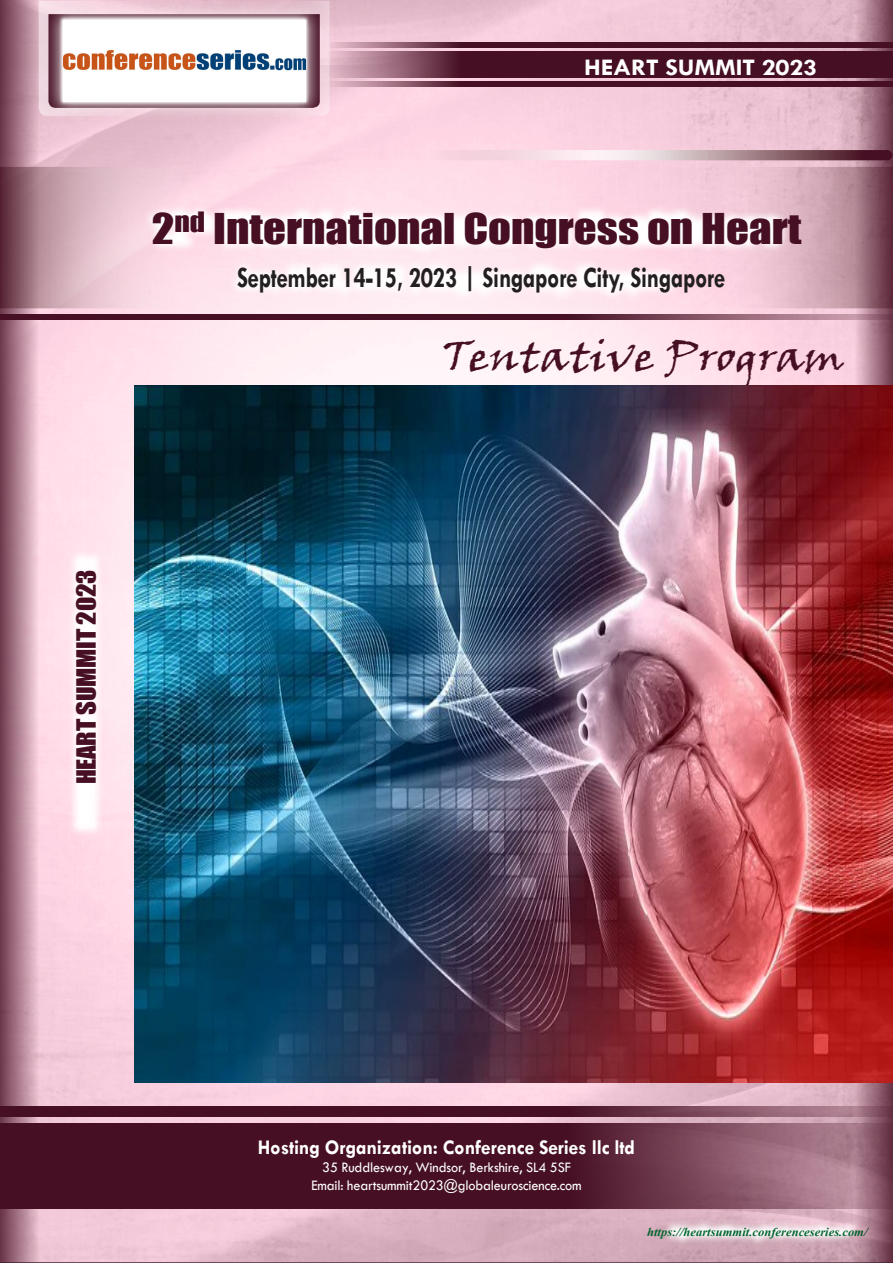
<style>
.page{position:relative;width:893px;height:1263px;background:#fff}
.page>*{position:absolute;margin:0;border:0;box-sizing:border-box;transform-origin:0 0}
.t1{font:41.7px "Viner Hand ITC";color:#460f23;scale:1.1 1}
.t2{font:39px "Impact";color:#460f23;scale:1.15 1}
.t3{font:700 29.7px "Tw Cen";letter-spacing:-.01em;color:#231f20;scale:.78 1}
.t4{font:24.45px "Impact";letter-spacing:-.01em;color:#460f23;scale:1.1 1}
.t5{font:700 24px "Tw Cen";letter-spacing:-.01em;color:#fff;scale:1.1 1}
.t6{font:700 21px "Tw Cen";letter-spacing:-.01em;color:#fff;scale:.95 1}
.t7{font:15px/18px "Tw Cen";letter-spacing:-.01em;color:#fff;text-align:center;scale:.95 1}
.t8{font:italic 700 12px "Times New Roman";color:#00652e;scale:1.05 1}
.s1{font-style:inherit}
</style>
<div class="page">
<img style="left:39px;top:0;width:815px;height:1261px">
<svg style="left:662px;top:1219px;width:192px;height:28px"></svg>
<svg style="left:335px;top:51px;width:519px;height:27px;background:#592437"></svg>
<svg style="left:335px;top:82px;width:519px;height:5px;background:#5a2438"></svg>
<svg style="left:335px;top:42px;width:519px;height:5px;background:#592437"></svg>
<svg style="left:39px;top:1px;width:296px;height:120px;background:#efceda"></svg>
<div style="left:43px;top:0;width:282px;height:122px;background:#fff;opacity:.75"></div>
<img style="left:63px;top:20px;width:242px;height:82px">
<svg style="left:0;top:0;width:39px;height:1263px;background:#ae8090"></svg>
<svg style="left:854px;top:0;width:39px;height:1263px;background:#986879"></svg>
<svg style="left:284px;top:150px;width:608px;height:10px;background:#d0b1ba"></svg>
<svg style="left:1px;top:315px;width:891px;height:5px;background:#5f2a3d"></svg>
<svg style="left:395px;top:170px;width:495px;height:135px;background:#ddb5c3"></svg>
<div style="left:0;top:167px;width:893px;height:141px;border:2px solid #fff"></div>
<svg style="left:3px;top:170px;width:389px;height:135px;background:#dcb8c3"></svg>
<div style="left:0;top:167px;width:395px;height:141px;border:2px solid #fff"></div>
<svg style="left:1px;top:1106px;width:891px;height:10px;background:#5b2639"></svg>
<svg style="left:1px;top:1124px;width:891px;height:85px;background:#5b2639"></svg>
<svg style="left:68px;top:549px;width:37px;height:288px;fill:#fff6f9"></svg>
<svg style="left:228px;top:257px;width:454px;height:46px;fill:#feeef4"></svg>
<svg style="left:143px;top:204px;width:646px;height:53px"></svg>
<img style="left:135px;top:385px;width:758px;height:698px">
<h3 class="t5" style="left:584px;top:53px;width:213px">HEART SUMMIT 2023</h3>
<p class="t2" style="left:152px;top:198px;width:566px">2<sup>nd</sup> International Congress on Heart</p>
<p class="t3" style="left:237px;top:260px;width:628px"><span class="s1">September 14-15, 2023</span> | Singapore City, Singapore</p>
<p class="t1" style="left:442px;top:330px;width:368px">Tentative Program</p>
<p class="t4" style="left:67px;top:784px;width:197px;rotate:-90deg">HEART SUMMIT 2023</p>
<p class="t6" style="left:258px;top:1134px;width:399px">Hosting Organization: Conference Series llc ltd</p>
<p class="t7" style="left:311px;top:1158px;width:286px">35 Ruddlesway, Windsor, Berkshire, SL4 5SF<br>Email: <span class="s1">heartsummit2023@globaleuroscience.com</span></p>
<p class="t8" style="left:647px;top:1223px;width:212px">https://heartsummit.conferenceseries.com/</p>
</div>
